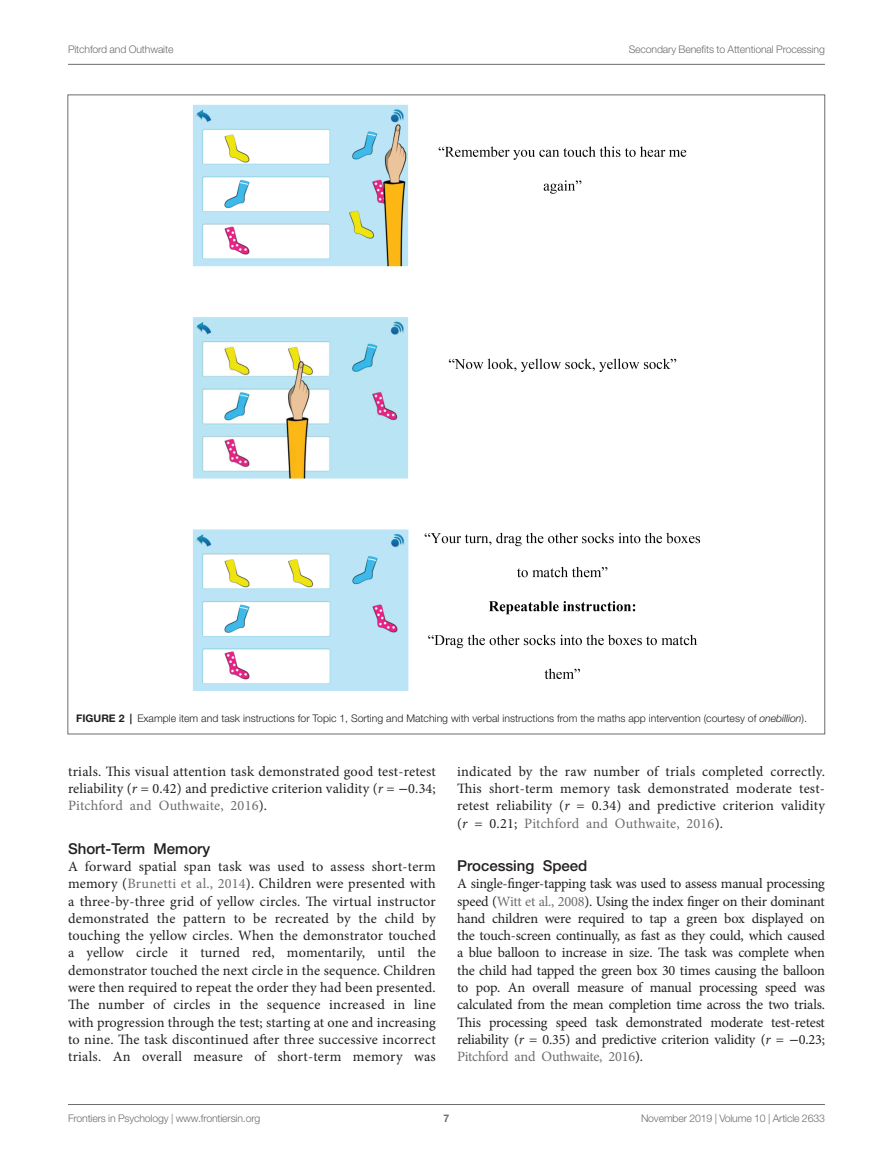
<style>
.page{position:relative;width:893px;height:1170px;background:#fff}
.page>*{position:absolute;margin:0;border:0;box-sizing:border-box;transform-origin:0 0}
.HEAD_3{font:500 15px "Helvetica Neue LT Std";color:#231f20}
.TEXT_FLUSH{font:14.25px/17.2px "Minion Pro";letter-spacing:.01em;color:#231f20;text-align:justify}
.FIG_LEG{font:300 10.5px "Helvetica Neue LT Std";color:#231f20}
.t1{font:300 10.5px "Helvetica Neue LT Std";letter-spacing:-.015em;color:#6c6d70}
.t2{font:700 10.5px "Helvetica Neue LT Std";color:#6c6d70}
.s1{font-weight:700}
.s2{font-style:italic}
.s3{font-family:"STIX General"}
.s4{color:#6c6d70}
</style>
<div class="page">
<hr style="left:68px;top:64px;width:757px;height:1px;background:#6c6d70">
<hr style="left:68px;top:1104px;width:757px;height:1px;background:#6c6d70">
<img style="left:193px;top:104px;width:508px;height:587px">
<p class="t1" style="left:68px;top:42px;width:107px">Pitchford and Outhwaite</p>
<p class="t1" style="left:629px;top:42px;width:198px">Secondary Benefits to Attentional Processing</p>
<p class="FIG_LEG" style="left:76px;top:711px;width:732px"><span class="s1">FIGURE 2 |</span> Example item and task instructions for Topic 1, Sorting and Matching with verbal instructions from the maths app intervention (courtesy of <span class="s2">onebillion</span>).</p>
<p class="TEXT_FLUSH" style="left:68px;top:762px;width:369px">trials. This visual attention task demonstrated good test-retest reliability (<span class="s2">r =</span> 0.42) and predictive criterion validity (<span class="s2">r</span> = <span class="s3">−</span>0.34; <span class="s4">Pitchford and Outhwaite, 2016</span>).</p>
<p class="HEAD_3" style="left:68px;top:839px;width:144px">Short-Term Memory</p>
<p class="TEXT_FLUSH" style="left:68px;top:858px;width:369px">A forward spatial span task was used to assess short-term memory (<span class="s4">Brunetti et al., 2014</span>). Children were presented with a three-by-three grid of yellow circles. The virtual instructor demonstrated the pattern to be recreated by the child by touching the yellow circles. When the demonstrator touched a yellow circle it turned red, momentarily, until the demonstrator touched the next circle in the sequence. Children were then required to repeat the order they had been presented.<br>The number of circles in the sequence increased in line with progression through the test; starting at one and increasing to nine. The task discontinued after three successive incorrect trials. An overall measure of short-term memory was</p>
<p class="TEXT_FLUSH" style="left:457px;top:762px;width:369px">indicated by the raw number of trials completed correctly.<br>This short-term memory task demonstrated moderate test&shy;retest reliability (<span class="s2">r</span> = 0.34) and predictive criterion validity (<span class="s2">r</span> = 0.21; <span class="s4">Pitchford and Outhwaite, 2016</span>).</p>
<p class="HEAD_3" style="left:457px;top:856px;width:132px">Processing Speed</p>
<p class="TEXT_FLUSH" style="left:457px;top:875px;width:369px">A single-finger-tapping task was used to assess manual processing speed (<span class="s4">Witt et al., 2008</span>). Using the index finger on their dominant hand children were required to tap a green box displayed on the touch-screen continually, as fast as they could, which caused a blue balloon to increase in size. The task was complete when the child had tapped the green box 30 times causing the balloon to pop. An overall measure of manual processing speed was calculated from the mean completion time across the two trials.<br>This processing speed task demonstrated moderate test-retest reliability (<span class="s2">r</span> = 0.35) and predictive criterion validity (<span class="s2">r</span> = <span class="s3">−</span>0.23; <span class="s4">Pitchford and Outhwaite, 2016</span>).</p>
<p class="t1" style="left:68px;top:1111px;width:194px">Frontiers in Psychology | www.frontiersin.org</p>
<p class="t2" style="left:444px;top:1111px;width:7px">7</p>
<p class="t1" style="left:641px;top:1111px;width:185px">November 2019 | Volume 10 | Article 2633</p>
</div>
